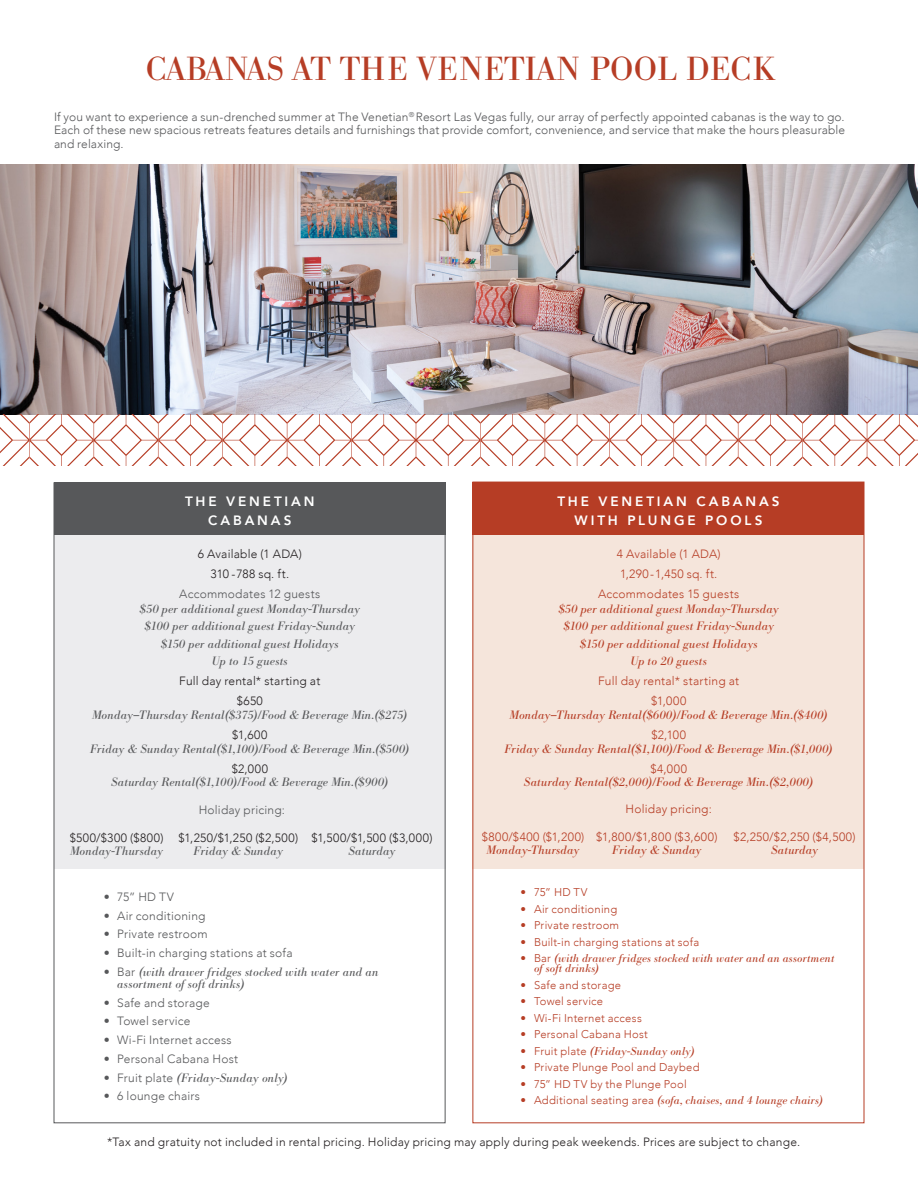
<style>
.page{position:relative;width:918px;height:1188px;background:#fff}
.page>*{position:absolute;margin:0;border:0;box-sizing:border-box;transform-origin:0 0}
.t1{font:33px "Bodoni BE";color:#b63d25}
.t2{font:800 13.5px/19.5px "Avenir";letter-spacing:.215em;color:#fff;text-align:center}
.t3{font:300 12px/13.5px "Avenir";letter-spacing:.015em;color:#57585a;text-align:justify}
.t4{font:italic 12px/13.5px "Bodoni BE";letter-spacing:.025em;color:#57585a;text-align:center}
.t5{font:300 12px/13.5px "Avenir";letter-spacing:.02em;color:#231f20;text-align:center}
.t6{font:italic 12px/13.5px "Bodoni BE";letter-spacing:.02em;color:#b63d25;text-align:center}
.t7{font:italic 12px/15px "Bodoni BE";letter-spacing:.025em;color:#b73f26;text-align:center}
.t8{font:300 12px/13.5px "Avenir";letter-spacing:.02em;color:#b63d25;text-align:center}
.t9{font:300 12px/13.5px "Avenir";letter-spacing:.05em;color:#b63d25;text-align:center}
.t10{font:300 12px/13.5px "Avenir";letter-spacing:.05em;color:#b73d25;text-align:center}
.t11{font:300 12px/13.5px "Avenir";letter-spacing:.05em;color:#231f20}
.t12{font:300 12px/13.5px "Avenir";letter-spacing:.06em;color:#231f20;text-align:center}
.t13{font:300 11.25px "Avenir";letter-spacing:.02em;color:#b63d25}
.t14{font:italic 11.25px/9.8px "Bodoni BE";letter-spacing:.025em;color:#b63d25}
.s1{font-family:"Avenir";font-weight:300;font-style:normal}
.s2{font-family:"Avenir";font-weight:300;font-style:normal;color:#231f20}
.s3{font-family:"Bodoni BE";font-weight:400;font-style:italic;color:#57585a}
.s4{font-family:"Bodoni BE";font-weight:400;font-style:italic}
</style>
<div class="page">
<div style="left:54px;top:482px;width:392px;height:53px;background:#57585a"></div>
<div style="left:54px;top:535px;width:392px;height:333px;background:#ececee"></div>
<div style="left:472px;top:535px;width:392px;height:333px;background:#f5e5db"></div>
<div style="left:472px;top:482px;width:392px;height:53px;background:#b63d25"></div>
<img style="left:0;top:165px;width:918px;height:250px">
<svg style="left:0;top:415px;width:918px;height:50px"></svg>
<p class="t1" style="left:146px;top:50px;width:631px">CABANAS AT THE VENETIAN POOL DECK</p>
<p class="t3" style="left:54px;top:110px;width:793px">If you want to experience a sun-drenched summer at The Venetian<sup>®</sup> Resort Las Vegas fully, our array of perfectly appointed cabanas is the way to go.<br>Each of these new spacious retreats features details and furnishings that provide comfort, convenience, and service that make the hours pleasurable and relaxing.</p>
<p class="t2" style="left:185px;top:491px;width:131px">THE VENETIAN<br>CABANAS</p>
<p class="t5" style="left:198px;top:547px;width:105px">6 Available (1 ADA)</p>
<p class="t5" style="left:211px;top:567px;width:80px">310 -788 sq. ft.</p>
<p class="t4" style="left:140px;top:587px;width:222px;line-height:15px"><span class="s1">Accommodates 12 guests<br></span>$50 per additional guest Monday-Thursday</p>
<p class="t4" style="left:144px;top:620px;width:212px">$100 per additional guest Friday-Sunday</p>
<p class="t4" style="left:161px;top:637px;width:180px">$150 per additional guest Holidays</p>
<p class="t4" style="left:212px;top:654px;width:78px">Up to 15 guests</p>
<p class="t5" style="left:179px;top:674px;width:143px">Full day rental* starting at</p>
<p class="t4" style="left:92px;top:695px;width:317px"><span class="s2">$650<br></span>Monday–Thursday Rental($375)/Food &amp; Beverage Min.($275)</p>
<p class="t4" style="left:90px;top:729px;width:321px"><span class="s2">$1,600<br></span>Friday &amp; Sunday Rental($1,100)/Food &amp; Beverage Min.($500)</p>
<p class="t4" style="left:111px;top:762px;width:279px"><span class="s2">$2,000<br></span>Saturday Rental($1,100)/Food &amp; Beverage Min.($900)</p>
<p class="t2" style="left:557px;top:491px;width:224px">THE VENETIAN CABANAS<br>WITH PLUNGE POOLS</p>
<p class="t8" style="left:617px;top:547px;width:105px">4 Available (1 ADA)</p>
<p class="t8" style="left:620px;top:567px;width:99px">1,290-1,450 sq. ft.</p>
<p class="t7" style="left:558px;top:587px;width:222px"><span class="s1">Accommodates 15 guests<br></span>$50 per additional guest Monday-Thursday</p>
<p class="t7" style="left:563px;top:619px;width:212px">$100 per additional guest Friday-Sunday</p>
<p class="t7" style="left:580px;top:636px;width:180px">$150 per additional guest Holidays</p>
<p class="t7" style="left:630px;top:654px;width:78px">Up to 20 guests</p>
<p class="t8" style="left:598px;top:674px;width:143px">Full day rental* starting at</p>
<p class="t6" style="left:509px;top:695px;width:320px"><span class="s1">$1,000<br></span>Monday–Thursday Rental($600)/Food &amp; Beverage Min.($400)</p>
<p class="t6" style="left:504px;top:729px;width:330px"><span class="s1">$2,100<br></span>Friday &amp; Sunday Rental($1,100)/Food &amp; Beverage Min.($1,000)</p>
<p class="t6" style="left:524px;top:762px;width:291px"><span class="s1">$4,000<br></span>Saturday Rental($2,000)/Food &amp; Beverage Min.($2,000)</p>
<p class="t3" style="left:199px;top:803px;width:88px">Holiday pricing:</p>
<p class="t8" style="left:626px;top:802px;width:88px">Holiday pricing:</p>
<p class="t5" style="left:178px;top:831px;width:121px">$1,250/$1,250 ($2,500)<br><span class="s3">Friday &amp; Sunday</span></p>
<p class="t9" style="left:596px;top:830px;width:123px">$1,800/$1,800 ($3,600)<br><span class="s4">Friday &amp; Sunday</span></p>
<p class="t11" style="left:70px;top:831px;width:95px">$500/$300 ($800)<br><span class="s3">Monday-Thursday</span></p>
<p class="t10" style="left:482px;top:830px;width:104px">$800/$400 ($1,200)<br><span class="s4">Monday-Thursday</span></p>
<p class="t13" style="left:521px;top:886px;width:68px">• 75” HD TV</p>
<p class="t13" style="left:521px;top:902px;width:98px">• Air conditioning</p>
<p class="t13" style="left:521px;top:919px;width:100px">• Private restroom</p>
<p class="t13" style="left:521px;top:935px;width:180px">• Built-in charging stations at sofa</p>
<p class="t14" style="left:534px;top:954px;width:302px;text-indent:-14px"><span class="s1">• Bar</span> (with drawer fridges stocked with water and an assortment of soft drinks)</p>
<p class="t13" style="left:521px;top:978px;width:102px">• Safe and storage</p>
<p class="t13" style="left:521px;top:995px;width:84px">• Towel service</p>
<p class="t13" style="left:521px;top:1011px;width:123px">• Wi-Fi Internet access</p>
<p class="t13" style="left:521px;top:1028px;width:129px">• Personal Cabana Host</p>
<p class="t14" style="left:521px;top:1046px;width:176px"><span class="s1">• Fruit plate</span> (Friday-Sunday only)</p>
<p class="t13" style="left:521px;top:1061px;width:181px">• Private Plunge Pool and Daybed</p>
<p class="t13" style="left:521px;top:1077px;width:168px">• 75” HD TV by the Plunge Pool</p>
<p class="t14" style="left:521px;top:1096px;width:304px"><span class="s1">• Additional seating area</span> (sofa, chaises, and 4 lounge chairs)</p>
<p class="t12" style="left:311px;top:831px;width:123px">$1,500/$1,500 ($3,000)<br><span class="s3">Saturday</span></p>
<p class="t8" style="left:734px;top:830px;width:124px">$2,250/$2,250 ($4,500)<br><span class="s4">Saturday</span></p>
<p class="t3" style="left:104px;top:890px;width:72px">• 75” HD TV</p>
<p class="t3" style="left:104px;top:909px;width:103px">• Air conditioning</p>
<p class="t3" style="left:104px;top:927px;width:105px">• Private restroom</p>
<p class="t3" style="left:104px;top:946px;width:190px">• Built-in charging stations at sofa</p>
<p class="t4" style="left:117px;top:966px;width:263px;line-height:12px;text-align:left;text-indent:-14px"><span class="s1">• Bar</span> (with drawer fridges stocked with water and an assortment of soft drinks)</p>
<p class="t3" style="left:104px;top:996px;width:108px">• Safe and storage</p>
<p class="t3" style="left:104px;top:1014px;width:88px">• Towel service</p>
<p class="t3" style="left:104px;top:1033px;width:129px">• Wi-Fi Internet access</p>
<p class="t3" style="left:104px;top:1052px;width:136px">• Personal Cabana Host</p>
<p class="t4" style="left:104px;top:1071px;width:186px"><span class="s1">• Fruit plate</span> (Friday-Sunday only)</p>
<p class="t3" style="left:104px;top:1089px;width:98px">• 6 lounge chairs</p>
<p class="t5" style="left:107px;top:1135px;width:695px">*Tax and gratuity not included in rental pricing. Holiday pricing may apply during peak weekends. Prices are subject to change.</p>
</div>
